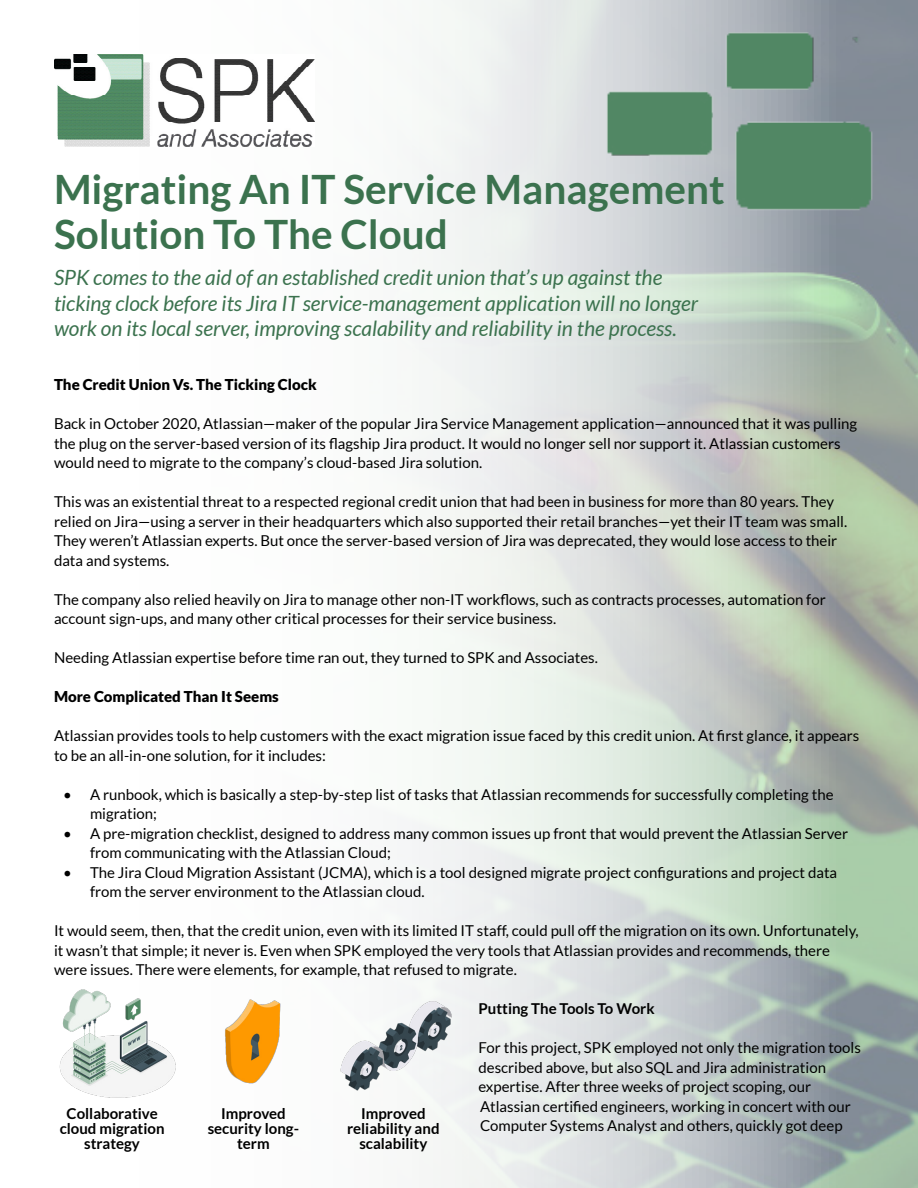
<style>
.page{position:relative;width:918px;height:1188px;background:#fff}
.page>*{position:absolute;margin:0;border:0;box-sizing:border-box;transform-origin:0 0}
.t1{font:700 40.5px/45px "Lato";color:#3b724e}
.t2{font:italic 21px/25.2px "Lato";color:#3b724e}
.t3{font:15px/19.5px "Lato";color:#000}
.t4{font:700 15px/15px "Lato";color:#000;text-align:center}
.t5{font:900 15px "Lato";color:#000}
</style>
<div class="page">
<img style="left:65px;top:0;width:853px;height:1188px">
<img style="left:54px;top:54px;width:261px;height:92px">
<img style="left:603px;top:31px;width:292px;height:193px">
<img style="left:218px;top:995px;width:70px;height:97px">
<img style="left:338px;top:997px;width:119px;height:103px">
<img style="left:59px;top:979px;width:121px;height:124px">
<h1 class="t1" style="left:54px;top:166px;width:672px">Migrating An IT Service Management<br>Solution To The Cloud</h1>
<h2 class="t2" style="left:54px;top:266px;width:646px">SPK comes to the aid of an established credit union that’s up against the ticking clock before its Jira IT service-management application will no longer work on its local server, improving scalability and reliability in the process.</h2>
<p class="t5" style="left:54px;top:376px;width:264px">The Credit Union Vs. The Ticking Clock</p>
<p class="t3" style="left:54px;top:414px;width:805px">Back in October 2020, Atlassian—maker of the popular Jira Service Management application—announced that it was pulling the plug on the server-based version of its flagship Jira product. It would no longer sell nor support it. Atlassian customers would need to migrate to the company’s cloud-based Jira solution.</p>
<p class="t3" style="left:54px;top:492px;width:795px">This was an existential threat to a respected regional credit union that had been in business for more than 80 years. They relied on Jira—using a server in their headquarters which also supported their retail branches—yet their IT team was small.<br>They weren’t Atlassian experts. But once the server-based version of Jira was deprecated, they would lose access to their data and systems.</p>
<p class="t3" style="left:54px;top:589px;width:773px">The company also relied heavily on Jira to manage other non-IT workflows, such as contracts processes, automation for account sign-ups, and many other critical processes for their service business.</p>
<p class="t3" style="left:54px;top:648px;width:545px">Needing Atlassian expertise before time ran out, they turned to SPK and Associates.</p>
<p class="t5" style="left:54px;top:688px;width:226px">More Complicated Than It Seems</p>
<p class="t3" style="left:54px;top:726px;width:807px">Atlassian provides tools to help customers with the exact migration issue faced by this credit union. At first glance, it appears to be an all-in-one solution, for it includes:</p>
<p class="t3" style="left:90px;top:784px;width:745px;text-indent:-27px">• A runbook, which is basically a step-by-step list of tasks that Atlassian recommends for successfully completing the migration;</p>
<p class="t3" style="left:90px;top:823px;width:760px;text-indent:-27px">• A pre-migration checklist, designed to address many common issues up front that would prevent the Atlassian Server from communicating with the Atlassian Cloud;</p>
<p class="t3" style="left:90px;top:862px;width:749px;text-indent:-27px">• The Jira Cloud Migration Assistant (JCMA), which is a tool designed migrate project configurations and project data from the server environment to the Atlassian cloud.</p>
<p class="t3" style="left:54px;top:921px;width:806px">It would seem, then, that the credit union, even with its limited IT staff, could pull off the migration on its own. Unfortunately, it wasn’t that simple; it never is. Even when SPK employed the very tools that Atlassian provides and recommends, there were issues. There were elements, for example, that refused to migrate.</p>
<p class="t4" style="left:478px;top:1001px;width:178px">Putting The Tools To Work</p>
<p class="t3" style="left:478px;top:1038px;width:384px">For this project, SPK employed not only the migration tools described above, but also SQL and Jira administration expertise. After three weeks of project scoping, our Atlassian certified engineers, working in concert with our Computer Systems Analyst and others, quickly got deep</p>
<p class="t4" style="left:60px;top:1106px;width:106px">Collaborative cloud migration strategy</p>
<p class="t4" style="left:208px;top:1106px;width:93px">Improved security long&shy;term</p>
<p class="t4" style="left:347px;top:1106px;width:94px">Improved reliability and scalability</p>
</div>
